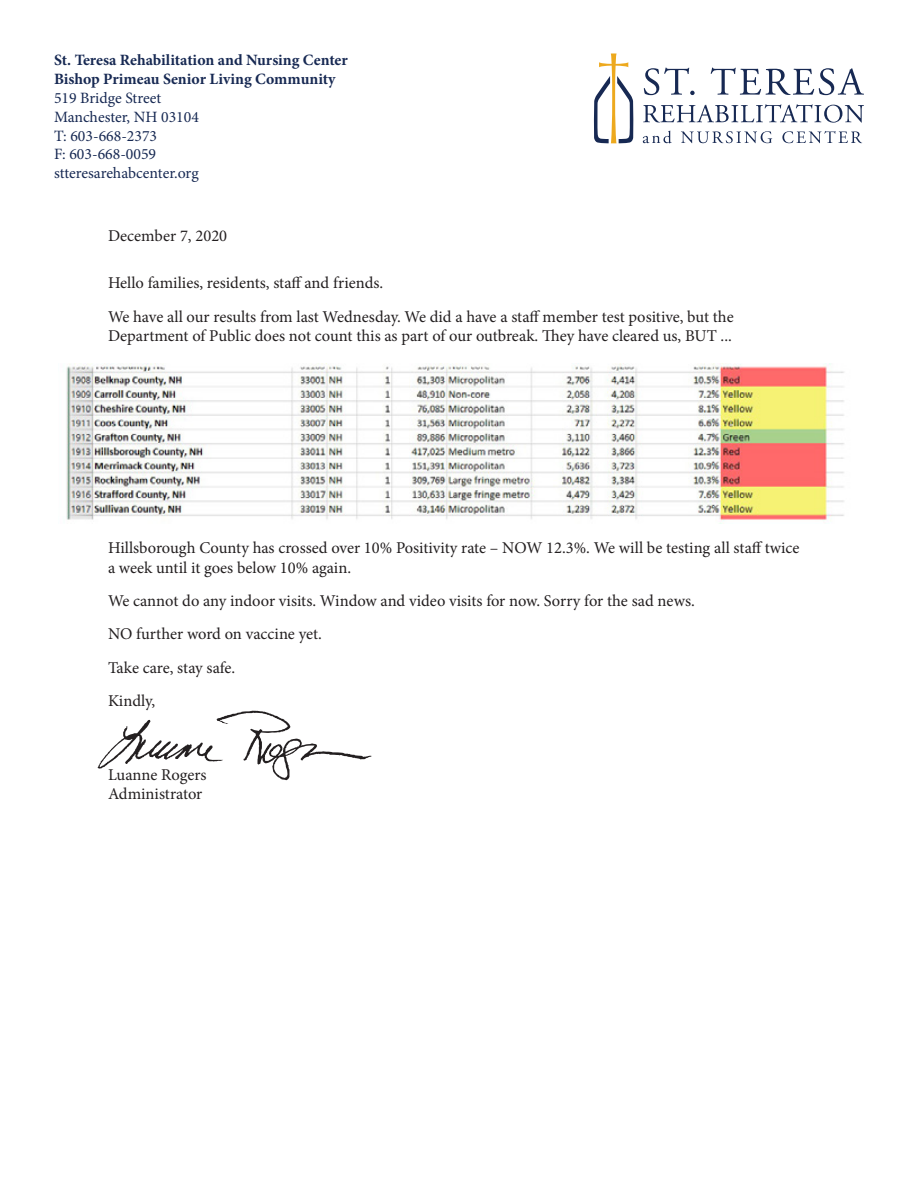
<style>
.page{position:relative;width:918px;height:1188px;background:#fff}
.page>*{position:absolute;margin:0;border:0;box-sizing:border-box;transform-origin:0 0}
.t1{font:16.5px/19.8px "Minion Pro";color:#231f20}
.t2{font:15.75px "Minion Pro";color:#172953}
.t3{font:700 15.75px "Minion Pro";letter-spacing:-.005em;color:#172953}
</style>
<div class="page">
<svg style="left:594px;top:53px;width:39px;height:90px"></svg>
<svg style="left:644px;top:68px;width:51px;height:27px"></svg>
<svg style="left:711px;top:68px;width:153px;height:27px"></svg>
<svg style="left:643px;top:104px;width:221px;height:19px"></svg>
<svg style="left:643px;top:131px;width:29px;height:12px"></svg>
<svg style="left:681px;top:131px;width:91px;height:12px"></svg>
<svg style="left:782px;top:131px;width:80px;height:12px"></svg>
<svg style="left:97px;top:711px;width:275px;height:69px"></svg>
<img style="left:66px;top:363px;width:778px;height:158px">
<p class="t3" style="left:54px;top:49px;width:295px">St. Teresa Rehabilitation and Nursing Center</p>
<p class="t3" style="left:54px;top:68px;width:283px">Bishop Primeau Senior Living Community</p>
<p class="t2" style="left:54px;top:87px;width:109px">519 Bridge Street</p>
<p class="t2" style="left:54px;top:106px;width:146px">Manchester, NH 03104</p>
<p class="t2" style="left:54px;top:125px;width:105px">T: 603-668-2373</p>
<p class="t2" style="left:54px;top:144px;width:104px">F: 603-668-0059</p>
<p class="t2" style="left:54px;top:163px;width:146px">stteresarehabcenter.org</p>
<p class="t1" style="left:108px;top:226px;width:121px">December 7, 2020</p>
<p class="t1" style="left:108px;top:273px;width:277px">Hello families, residents, staff and friends.</p>
<p class="t1" style="left:108px;top:307px;width:627px">We have all our results from last Wednesday. We did a have a staff member test positive, but the<br>Department of Public does not count this as part of our outbreak. They have cleared us, BUT ...</p>
<p class="t1" style="left:108px;top:538px;width:693px">Hillsborough County has crossed over 10% Positivity rate – NOW 12.3%. We will be testing all staff twice a week until it goes below 10% again.</p>
<p class="t1" style="left:108px;top:591px;width:588px">We cannot do any indoor visits. Window and video visits for now. Sorry for the sad news.</p>
<p class="t1" style="left:108px;top:624px;width:215px">NO further word on vaccine yet.</p>
<p class="t1" style="left:108px;top:658px;width:129px">Take care, stay safe.</p>
<p class="t1" style="left:108px;top:691px;width:49px">Kindly,</p>
<p class="t1" style="left:108px;top:765px;width:100px">Luanne Rogers<br>Administrator</p>
</div>
